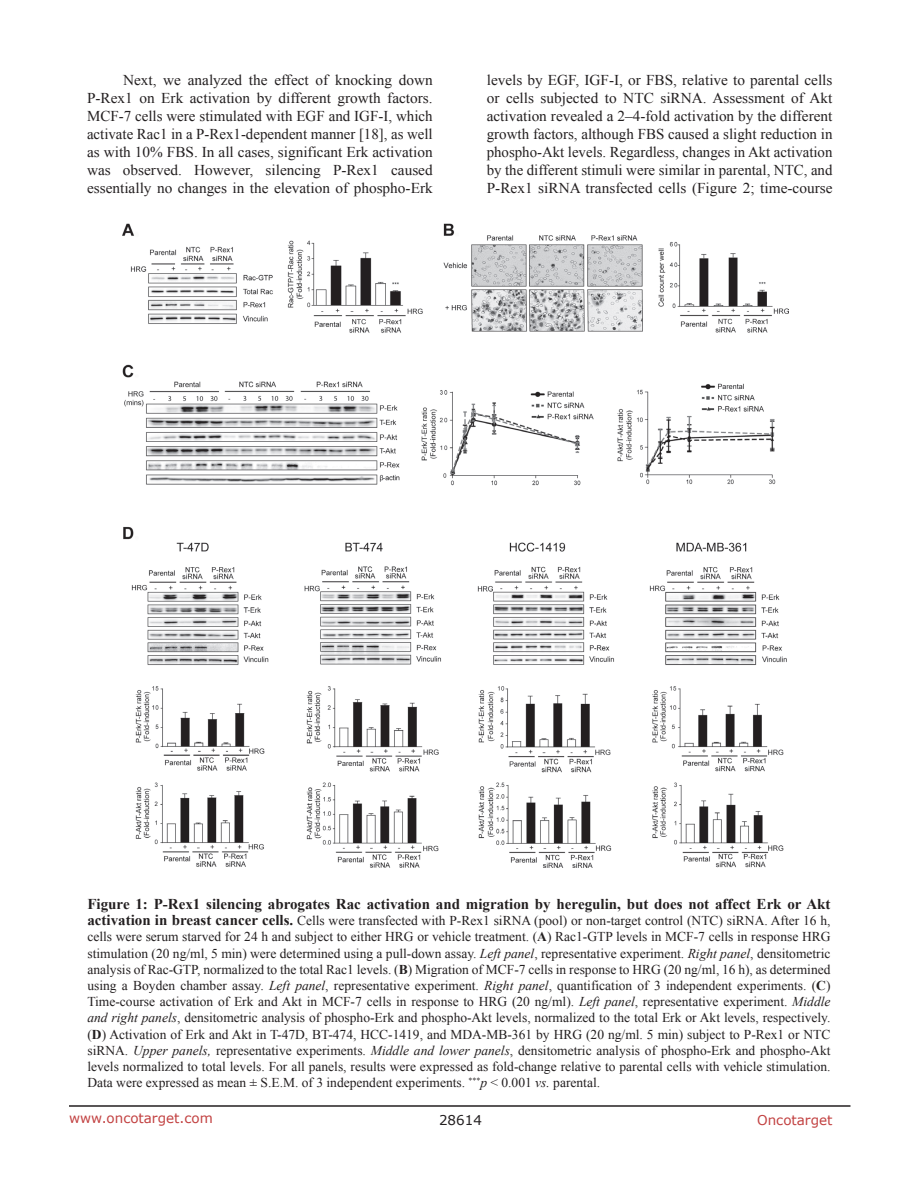
<style>
.page{position:relative;width:918px;height:1188px;background:#fff}
.page>*{position:absolute;margin:0;border:0;box-sizing:border-box;transform-origin:0 0}
.BodyText{font:15px/18px "Times New Roman";color:#231f20;text-align:justify}
.Figuretrx{font:700 15px "Times New Roman";color:#231f20}
.Figuretrx-2{font:13.5px/16.2px "Times New Roman";color:#231f20;text-align:justify}
.t1{font:13.5px "Verdana";color:#c24141}
.t2{font:13.5px "Verdana";color:#231f20}
.s1{font-weight:700;font-size:15px}
.s2{font-weight:700}
.s3{font-style:italic}
</style>
<div class="page">
<hr style="left:69px;top:1105px;width:781px;height:2px;background:#231f20">
<img style="left:123px;top:223px;width:666px;height:644px">
<p class="BodyText" style="left:87px;top:71px;width:347px;text-indent:36px">Next, we analyzed the effect of knocking down P-Rex1 on Erk activation by different growth factors.<br>MCF-7 cells were stimulated with EGF and IGF-I, which activate Rac1 in a P-Rex1-dependent manner [18], as well as with 10% FBS. In all cases, significant Erk activation was observed. However, silencing P-Rex1 caused essentially no changes in the elevation of phospho-Erk</p>
<p class="BodyText" style="left:487px;top:71px;width:347px">levels by EGF, IGF-I, or FBS, relative to parental cells or cells subjected to NTC siRNA. Assessment of Akt activation revealed a 2–4-fold activation by the different growth factors, although FBS caused a slight reduction in phospho-Akt levels. Regardless, changes in Akt activation by the different stimuli were similar in parental, NTC, and P-Rex1 siRNA transfected cells (Figure 2; time-course</p>
<p class="Figuretrx" style="left:87px;top:894px;width:745px">Figure 1: P-Rex1 silencing abrogates Rac activation and migration by heregulin, but does not affect Erk or Akt</p>
<p class="Figuretrx-2" style="left:87px;top:912px;width:745px"><span class="s1">activation in breast cancer cells.</span> Cells were transfected with P-Rex1 siRNA (pool) or non-target control (NTC) siRNA. After 16 h, cells were serum starved for 24 h and subject to either HRG or vehicle treatment. (<span class="s2">A</span>) Rac1-GTP levels in MCF-7 cells in response HRG stimulation (20 ng/ml, 5 min) were determined using a pull-down assay. <span class="s3">Left panel</span>, representative experiment. <span class="s3">Right panel</span>, densitometric analysis of Rac-GTP, normalized to the total Rac1 levels. (<span class="s2">B</span>) Migration of MCF-7 cells in response to HRG (20 ng/ml, 16 h), as determined using a Boyden chamber assay. <span class="s3">Left panel</span>, representative experiment. <span class="s3">Right panel</span>, quantification of 3 independent experiments. (<span class="s2">C</span>)<br>Time-course activation of Erk and Akt in MCF-7 cells in response to HRG (20 ng/ml). <span class="s3">Left panel</span>, representative experiment. <span class="s3">Middle and right panels</span>, densitometric analysis of phospho-Erk and phospho-Akt levels, normalized to the total Erk or Akt levels, respectively. (<span class="s2">D</span>) Activation of Erk and Akt in T-47D, BT-474, HCC-1419, and MDA-MB-361 by HRG (20 ng/ml. 5 min) subject to P-Rex1 or NTC siRNA. <span class="s3">Upper panels,</span> representative experiments. <span class="s3">Middle and lower panels</span>, densitometric analysis of phospho-Erk and phospho-Akt levels normalized to total levels. For all panels, results were expressed as fold-change relative to parental cells with vehicle stimulation.<br>Data were expressed as mean ± S.E.M. of 3 independent experiments. <sup>***</sup><span class="s3">p</span> &lt; 0.001 <span class="s3">vs.</span> parental.</p>
<p class="t1" style="left:69px;top:1109px;width:145px">www.oncotarget.com</p>
<p class="t2" style="left:439px;top:1111px;width:44px">28614</p>
<p class="t1" style="left:757px;top:1111px;width:77px">Oncotarget</p>
</div>
